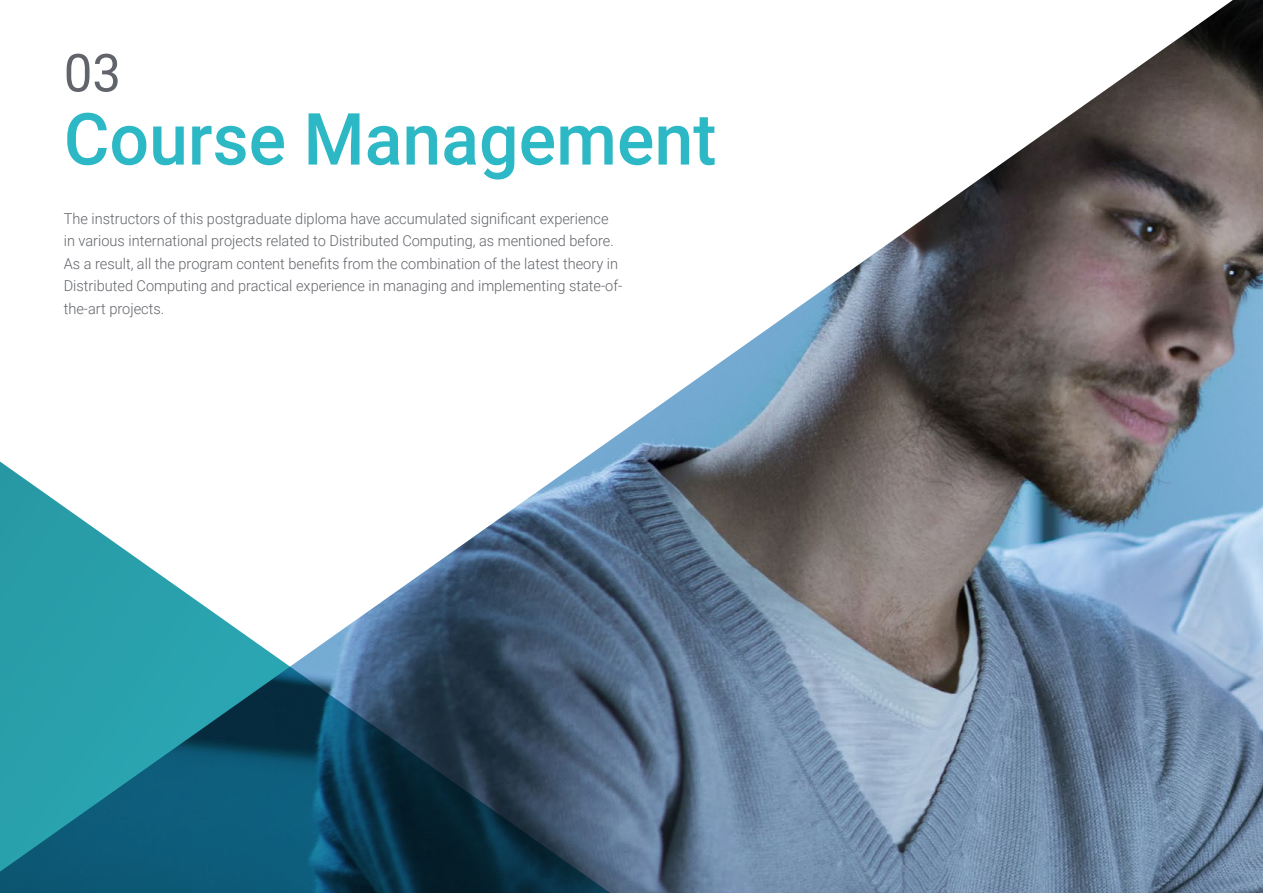
<style>
.page{position:relative;width:1263px;height:893px;background:#fff}
.page>*{position:absolute;margin:0;border:0;box-sizing:border-box;transform-origin:0 0}
.t1{font:500 72px "Roboto";color:#2db8c5}
.t2{font:52.5px "Roboto";color:#61646a}
.t3{font:300 15px/22.5px "Roboto";color:#61646a}
</style>
<div class="page">
<img style="left:602px;top:0;width:661px;height:893px">
<svg style="left:0;top:446px;width:640px;height:447px"></svg>
<h2 class="t2" style="left:64px;top:36px;width:59px">03</h2>
<h1 class="t1" style="left:64px;top:89px;width:654px">Course Management</h1>
<p class="t3" style="left:64px;top:207px;width:560px">The instructors of this postgraduate diploma have accumulated significant experience in various international projects related to Distributed Computing, as mentioned before.<br>As a result, all the program content benefits from the combination of the latest theory in Distributed Computing and practical experience in managing and implementing state-of&shy;the-art projects.</p>
</div>
